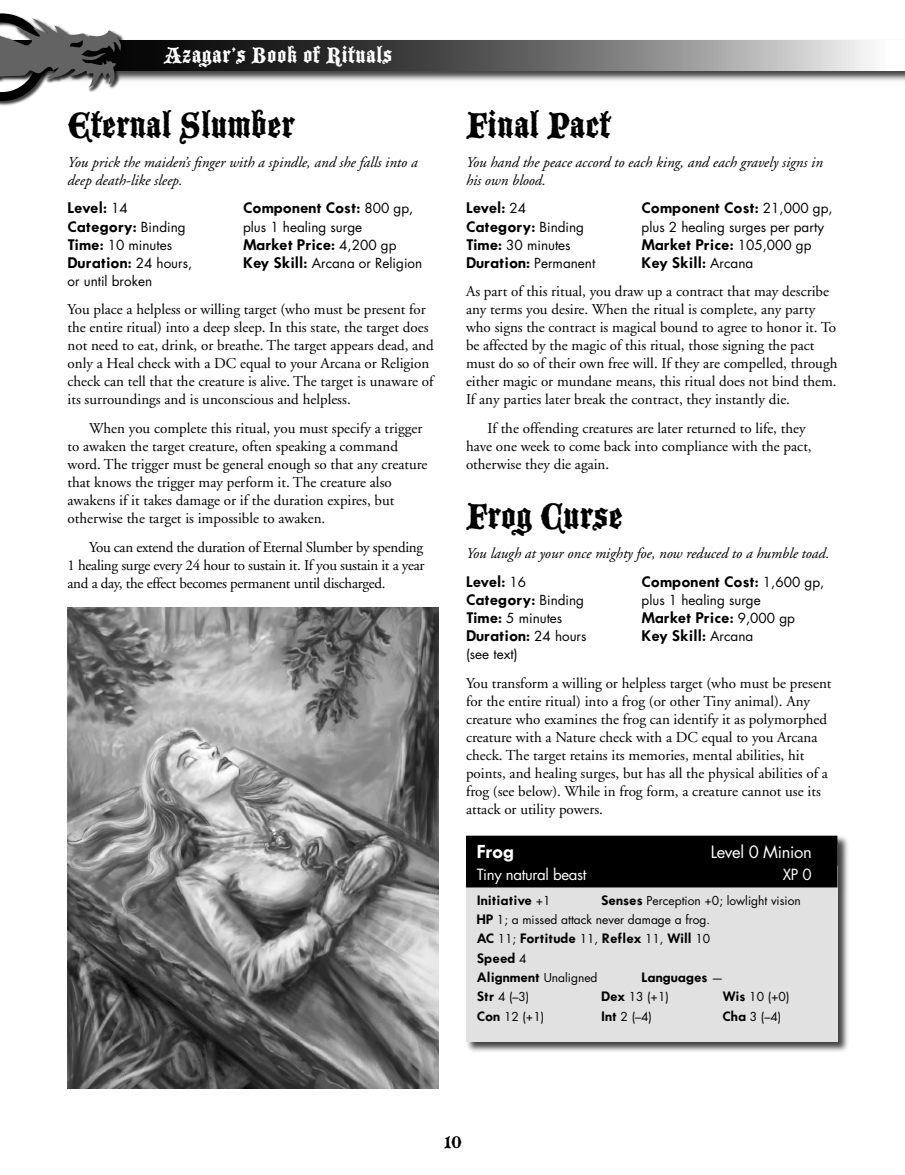
<style>
.page{position:relative;width:905px;height:1175px;background:#fff}
.page>*{position:absolute;margin:0;border:0;box-sizing:border-box;transform-origin:0 0}
.t1{font:39px "Blackmoor Let Plain";color:#000}
.t2{font:24px "Blackmoor Let Plain";letter-spacing:.02em;color:#fff}
.t3{font:18px "Blackmoor Let Plain";color:#000}
.t4{font:16.5px "Futura";letter-spacing:-.02em;color:#fff}
.t5{font:600 16.5px "Futura";color:#fff}
.t6{font:15px/18px "Adobe Garamond";color:#000}
.t7{font:italic 15px/18px "Adobe Garamond";color:#000}
.t8{font:15px "Futura";letter-spacing:-.02em;color:#fff}
.t9{font:600 13.5px "Futura";color:#000}
.t10{font:13.5px "Futura";color:#000}
.t11{font:12px/19.4px "Futura";color:#000}
.t12{font:600 12px "Futura";color:#000}
.s1{font-weight:400}
.s2{font-weight:600}
</style>
<div class="page">
<div style="left:464px;top:833px;width:386px;height:221px;background:#000;opacity:.75"></div>
<div style="left:466px;top:844px;width:371px;height:197px;background:#e1e1e1"></div>
<div style="left:466px;top:835px;width:371px;height:30px;background:#000"></div>
<div style="left:466px;top:845px;width:371px;height:42px;background:#000"></div>
<img style="left:68px;top:608px;width:371px;height:480px">
<div style="left:0;top:39px;width:904px;height:44px;background:#000;opacity:.75"></div>
<svg style="left:127px;top:40px;width:777px;height:30px"></svg>
<div style="left:0;top:17px;width:127px;height:76px;background:#000;opacity:.75"></div>
<svg style="left:0;top:13px;width:123px;height:93px"></svg>
<h2 class="t2" style="left:164px;top:43px;width:230px">Azagar’s Book of Rituals</h2>
<h1 class="t1" style="left:68px;top:104px;width:229px">Eternal Slumber</h1>
<p class="t7" style="left:68px;top:153px;width:351px">You prick the maiden’s finger with a spindle, and she falls into a deep death-like sleep.</p>
<p class="t9" style="left:68px;top:199px;width:62px">Level: <span class="s1">14</span></p>
<p class="t9" style="left:243px;top:199px;width:172px">Component Cost: <span class="s1">800 gp,</span></p>
<p class="t9" style="left:68px;top:217px;width:120px">Category: <span class="s1">Binding</span></p>
<p class="t10" style="left:243px;top:218px;width:121px">plus 1 healing surge</p>
<p class="t10" style="left:67px;top:236px;width:106px"><span class="s2">Time:</span> 10 minutes</p>
<p class="t9" style="left:243px;top:235px;width:155px">Market Price: <span class="s1">4,200 gp</span></p>
<p class="t9" style="left:68px;top:253px;width:126px">Duration: <span class="s1">24 hours,</span></p>
<p class="t10" style="left:243px;top:254px;width:181px"><span class="s2">Key Skill:</span> Arcana or Religion</p>
<p class="t10" style="left:68px;top:272px;width:86px">or until broken</p>
<p class="t6" style="left:68px;top:301px;width:368px">You place a helpless or willing target (who must be present for the entire ritual) into a deep sleep. In this state, the target does not need to eat, drink, or breathe. The target appears dead, and only a Heal check with a DC equal to your Arcana or Religion check can tell that the creature is alive. The target is unaware of its surroundings and is unconscious and helpless.</p>
<p class="t6" style="left:68px;top:420px;width:361px;text-indent:22px">When you complete this ritual, you must specify a trigger to awaken the target creature, often speaking a command word. The trigger must be general enough so that any creature that knows the trigger may perform it. The creature also awakens if it takes damage or if the duration expires, but otherwise the target is impossible to awaken.</p>
<p class="t6" style="left:68px;top:538px;width:358px;text-align:justify;text-indent:22px">You can extend the duration of Eternal Slumber by spending 1 healing surge every 24 hour to sustain it. If you sustain it a year and a day, the effect becomes permanent until discharged.</p>
<h1 class="t1" style="left:466px;top:104px;width:146px">Final Pact</h1>
<p class="t7" style="left:466px;top:153px;width:358px">You hand the peace accord to each king, and each gravely signs in his own blood.</p>
<p class="t9" style="left:466px;top:199px;width:62px">Level: <span class="s1">24</span></p>
<p class="t9" style="left:641px;top:199px;width:192px">Component Cost: <span class="s1">21,000 gp,</span></p>
<p class="t9" style="left:466px;top:217px;width:120px">Category: <span class="s1">Binding</span></p>
<p class="t10" style="left:641px;top:218px;width:184px">plus 2 healing surges per party</p>
<p class="t10" style="left:466px;top:236px;width:106px"><span class="s2">Time:</span> 30 minutes</p>
<p class="t9" style="left:641px;top:235px;width:171px">Market Price: <span class="s1">105,000 gp</span></p>
<p class="t9" style="left:466px;top:253px;width:131px">Duration: <span class="s1">Permanent</span></p>
<p class="t9" style="left:641px;top:253px;width:113px">Key Skill: <span class="s1">Arcana</span></p>
<p class="t6" style="left:466px;top:283px;width:373px">As part of this ritual, you draw up a contract that may describe any terms you desire. When the ritual is complete, any party who signs the contract is magical bound to agree to honor it. To be affected by the magic of this ritual, those signing the pact must do so of their own free will. If they are compelled, through either magic or mundane means, this ritual does not bind them.<br>If any parties later break the contract, they instantly die.</p>
<p class="t6" style="left:466px;top:420px;width:347px;text-indent:22px">If the offending creatures are later returned to life, they have one week to come back into compliance with the pact, otherwise they die again.</p>
<h1 class="t1" style="left:466px;top:495px;width:158px">Frog Curse</h1>
<p class="t7" style="left:466px;top:545px;width:365px">You laugh at your once mighty foe, now reduced to a humble toad.</p>
<p class="t9" style="left:466px;top:572px;width:62px">Level: <span class="s1">16</span></p>
<p class="t9" style="left:641px;top:572px;width:184px">Component Cost: <span class="s1">1,600 gp,</span></p>
<p class="t9" style="left:466px;top:590px;width:120px">Category: <span class="s1">Binding</span></p>
<p class="t10" style="left:641px;top:591px;width:121px">plus 1 healing surge</p>
<p class="t10" style="left:466px;top:609px;width:98px"><span class="s2">Time:</span> 5 minutes</p>
<p class="t9" style="left:641px;top:608px;width:155px">Market Price: <span class="s1">9,000 gp</span></p>
<p class="t9" style="left:466px;top:626px;width:122px">Duration: <span class="s1">24 hours</span></p>
<p class="t9" style="left:641px;top:626px;width:113px">Key Skill: <span class="s1">Arcana</span></p>
<p class="t10" style="left:466px;top:645px;width:53px">(see text)</p>
<p class="t6" style="left:466px;top:674px;width:367px">You transform a willing or helpless target (who must be present for the entire ritual) into a frog (or other Tiny animal). Any creature who examines the frog can identify it as polymorphed creature with a Nature check with a DC equal to you Arcana check. The target retains its memories, mental abilities, hit points, and healing surges, but has all the physical abilities of a frog (see below). While in frog form, a creature cannot use its attack or utility powers.</p>
<p class="t5" style="left:477px;top:840px;width:39px">Frog</p>
<p class="t4" style="left:710px;top:841px;width:102px">Level 0 Minion</p>
<p class="t8" style="left:477px;top:864px;width:111px">Tiny natural beast</p>
<p class="t8" style="left:782px;top:864px;width:30px">XP 0</p>
<p class="t12" style="left:477px;top:891px;width:75px">Initiative <span class="s1">+1</span></p>
<p class="t11" style="left:477px;top:890px;width:325px;text-indent:124px"><span class="s2">Senses</span> Perception +0; lowlight vision<br><span class="s2">HP</span> 1; a missed attack never damage a frog.<br><span class="s2">AC</span> 11; <span class="s2">Fortitude</span> 11, <span class="s2">Reflex</span> 11, <span class="s2">Will</span> 10<br><span class="s2">Speed</span> 4<br><span class="s2">Alignment</span> Unaligned</p>
<p class="t12" style="left:641px;top:968px;width:83px">Languages <span class="s1">—</span></p>
<p class="t11" style="left:477px;top:987px;width:54px"><span class="s2">Str</span> 4 (–3)</p>
<p class="t11" style="left:601px;top:987px;width:69px"><span class="s2">Dex</span> 13 (+1)</p>
<p class="t11" style="left:722px;top:987px;width:68px"><span class="s2">Wis</span> 10 (+0)</p>
<p class="t11" style="left:477px;top:1006px;width:69px"><span class="s2">Con</span> 12 (+1)</p>
<p class="t11" style="left:601px;top:1006px;width:52px"><span class="s2">Int</span> 2 (–4)</p>
<p class="t11" style="left:722px;top:1006px;width:60px"><span class="s2">Cha</span> 3 (–4)</p>
<p class="t3" style="left:444px;top:1132px;width:19px">10</p>
</div>
